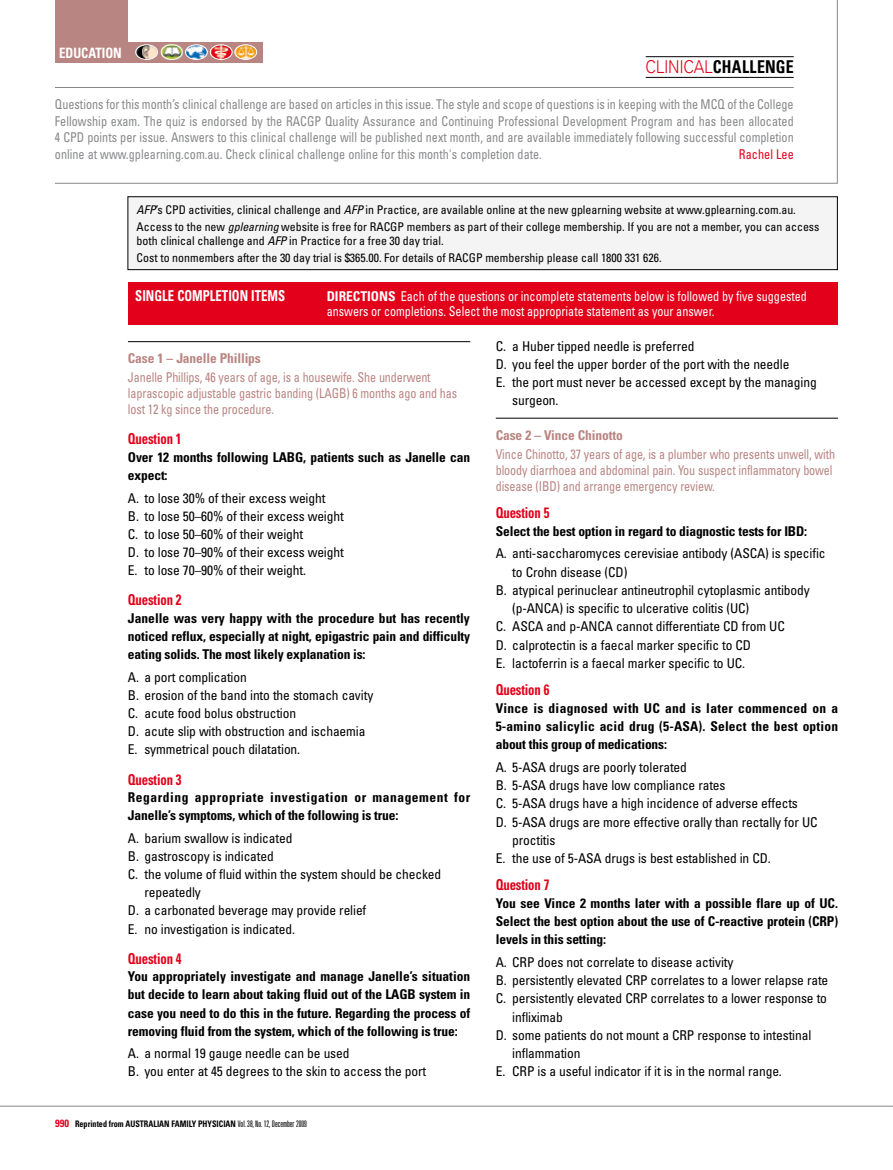
<style>
.page{position:relative;width:893px;height:1170px;background:#fff}
.page>*{position:absolute;margin:0;border:0;box-sizing:border-box;transform-origin:0 0}
.t1{font:700 condensed 17.7px "Univers LT";letter-spacing:.02em;color:#000;scale:.9 1}
.t2{font:700 condensed 15px "Univers LT";letter-spacing:-.01em;color:#e2001a;scale:.85 1}
.t3{font:700 condensed 15px "Univers LT";color:#fff;scale:.85 1}
.t4{font:700 condensed 14.25px "Univers LT";color:#fff;scale:.9 1}
.t5{font:condensed 13.5px/18.1px "Univers LT";letter-spacing:-.01em;color:#000}
.t6{font:700 condensed 13.5px/18.1px "Univers LT";letter-spacing:-.01em;color:#000;text-align:justify}
.t7{font:condensed 13.5px/16.5px "Univers LT";color:#87888a;text-align:justify;scale:.9 1}
.t8{font:condensed 13.5px/16px "Univers LT";letter-spacing:-.01em;color:#b98582;scale:.9 1}
.t9{font:condensed 13.5px/15.3px "Univers LT";color:#fff;scale:.9 1}
.t10{font:700 condensed 13.5px/18.1px "Univers LT";letter-spacing:.04em;color:#000}
.t11{font:700 condensed 13.5px "Univers LT";letter-spacing:-.01em;color:#b98582}
.t12{font:condensed 13.5px "Univers LT";letter-spacing:.005em;color:#e2001a;scale:.9 1}
.t13{font:700 condensed 13.5px "Univers LT";color:#fff}
.t14{font:condensed 12px/17.1px "Univers LT";color:#000}
.t15{font:700 condensed 9px "Univers LT";color:#000;scale:.9 1}
.s1{font-weight:300;font-stretch:normal;color:#e2001a}
.s2{font-style:italic}
.s3{font-weight:700}
.s4{font-size:10.5px;color:#e2001a}
.s5{font-weight:300;font-stretch:ultra-condensed}
</style>
<div class="page">
<hr style="left:0;top:1105px;width:893px;height:1px;background:#87888a">
<svg style="left:54px;top:0;width:784px;height:184px"></svg>
<hr style="left:646px;top:56px;width:148px;height:1px;background:#000">
<hr style="left:646px;top:77px;width:148px;height:1px;background:#000">
<div style="left:55px;top:0;width:72px;height:48px;background:#b98582"></div>
<div style="left:55px;top:43px;width:208px;height:20px;background:#b98582"></div>
<img style="left:135px;top:45px;width:23px;height:14px">
<div style="left:135px;top:45px;width:23px;height:15px;border:1px solid #fff;border-radius:50%"></div>
<img style="left:161px;top:45px;width:21px;height:14px">
<div style="left:161px;top:44px;width:22px;height:16px;border:1px solid #fff;border-radius:50%"></div>
<img style="left:185px;top:45px;width:22px;height:14px">
<div style="left:185px;top:45px;width:23px;height:15px;border:1px solid #fff;border-radius:50%"></div>
<img style="left:210px;top:45px;width:22px;height:15px">
<div style="left:210px;top:45px;width:22px;height:15px;border:1px solid #fff;border-radius:50%"></div>
<img style="left:234px;top:45px;width:23px;height:14px">
<div style="left:235px;top:44px;width:22px;height:16px;border:1px solid #fff;border-radius:50%"></div>
<hr style="left:55px;top:87px;width:739px;height:1px;background:#87888a">
<div style="left:128px;top:282px;width:710px;height:43px;background:#e2001a"></div>
<hr style="left:496px;top:418px;width:342px;height:1px;background:#000">
<hr style="left:128px;top:341px;width:342px;height:1px;background:#000">
<div style="left:128px;top:197px;width:709px;height:72px;background:#f4f4f5"></div>
<div style="left:128px;top:196px;width:710px;height:74px;border:1px solid #000"></div>
<p class="t4" style="left:59px;top:44px;width:66px">EDUCATION</p>
<h1 class="t1" style="left:646px;top:56px;width:166px"><span class="s1">CLINICAL</span>challenge</h1>
<p class="t7" style="left:55px;top:96px;width:822px">Questions for this month’s clinical challenge are based on articles in this issue. The style and scope of questions is in keeping with the MCQ of the College Fellowship exam. The quiz is endorsed by the RACGP Quality Assurance and Continuing Professional Development Program and has been allocated 4 CPD points per issue. Answers to this clinical challenge will be published next month, and are available immediately following successful completion online at www.gplearning.com.au. Check clinical challenge online for this month's completion date.</p>
<p class="t12" style="left:739px;top:145px;width:62px">Rachel Lee</p>
<p class="t14" style="left:137px;top:201px;width:684px"><span class="s2">AFP</span>’s CPD activities, clinical challenge and <span class="s2">AFP</span> in Practice, are available online at the new gplearning website at www.gplearning.com.au.<br>Access to the new <span class="s2">gplearning</span> website is free for RACGP members as part of their college membership. If you are not a member, you can access</p>
<p class="t14" style="left:137px;top:232px;width:527px">both clinical challenge and <span class="s2">AFP</span> in Practice for a free 30 day trial.<br>Cost to nonmembers after the 30 day trial is $365.00. For details of RACGP membership please call 1800 331 626.</p>
<p class="t3" style="left:135px;top:286px;width:9px">SINGLE</p>
<p class="t3" style="left:177px;top:286px;width:96px">COMPLETION ITEMS</p>
<p class="t13" style="left:327px;top:288px;width:27px">DIRECTI</p>
<p class="t9" style="left:327px;top:288px;width:535px;text-indent:44px"><span class="s3">ONS</span> Each of the questions or incomplete statements below is followed by five suggested answers or completions. Select the most appropriate statement as your answer.</p>
<p class="t5" style="left:496px;top:336px;width:200px">C. a Huber tipped needle is preferred</p>
<p class="t5" style="left:496px;top:355px;width:295px">D. you feel the upper border of the port with the needle</p>
<p class="t5" style="left:496px;top:373px;width:322px">E. the port must never be accessed except by the managing</p>
<p class="t5" style="left:512px;top:391px;width:48px">surgeon.</p>
<p class="t11" style="left:496px;top:426px;width:128px">Case 2 – Vince Chinotto</p>
<p class="t8" style="left:496px;top:446px;width:379px">Vince Chinotto, 37 years of age, is a plumber who presents unwell, with bloody diarrhoea and abdominal pain. You suspect inflammatory bowel disease (IBD) and arrange emergency review.</p>
<p class="t2" style="left:496px;top:503px;width:65px">Question 5</p>
<p class="t6" style="left:496px;top:522px;width:313px">Select the best option in regard to diagnostic tests for IBD:</p>
<p class="t5" style="left:496px;top:544px;width:331px">A. anti-saccharomyces cerevisiae antibody (ASCA) is specific</p>
<p class="t5" style="left:512px;top:562px;width:117px">to Crohn disease (CD)</p>
<p class="t5" style="left:496px;top:580px;width:315px">B. atypical perinuclear antineutrophil cytoplasmic antibody</p>
<p class="t5" style="left:512px;top:599px;width:239px">(p-ANCA) is specific to ulcerative colitis (UC)</p>
<p class="t5" style="left:496px;top:617px;width:291px">C. ASCA and p-ANCA cannot differentiate CD from UC</p>
<p class="t5" style="left:496px;top:635px;width:257px">D. calprotectin is a faecal marker specific to CD</p>
<p class="t5" style="left:496px;top:653px;width:251px">E. lactoferrin is a faecal marker specific to UC.</p>
<p class="t2" style="left:496px;top:680px;width:65px">Question 6</p>
<p class="t6" style="left:496px;top:698px;width:344px">Vince is diagnosed with UC and is later commenced on a 5-amino salicylic acid drug (5-ASA). Select the best option about this group of medications:</p>
<p class="t5" style="left:496px;top:757px;width:193px">A. 5-ASA drugs are poorly tolerated</p>
<p class="t5" style="left:496px;top:775px;width:231px">B. 5-ASA drugs have low compliance rates</p>
<p class="t5" style="left:496px;top:794px;width:304px">C. 5-ASA drugs have a high incidence of adverse effects</p>
<p class="t5" style="left:496px;top:812px;width:323px">D. 5-ASA drugs are more effective orally than rectally for UC</p>
<p class="t5" style="left:512px;top:830px;width:45px">proctitis</p>
<p class="t5" style="left:496px;top:848px;width:277px">E. the use of 5-ASA drugs is best established in CD.</p>
<p class="t2" style="left:496px;top:875px;width:65px">Question 7</p>
<p class="t6" style="left:496px;top:893px;width:344px">You see Vince 2 months later with a possible flare up of UC.<br>Select the best option about the use of C-reactive protein (CRP) levels in this setting:</p>
<p class="t5" style="left:496px;top:952px;width:239px">A. CRP does not correlate to disease activity</p>
<p class="t5" style="left:496px;top:970px;width:334px">B. persistently elevated CRP correlates to a lower relapse rate</p>
<p class="t5" style="left:496px;top:989px;width:333px">C. persistently elevated CRP correlates to a lower response to</p>
<p class="t5" style="left:512px;top:1007px;width:52px">infliximab</p>
<p class="t5" style="left:496px;top:1025px;width:317px">D. some patients do not mount a CRP response to intestinal</p>
<p class="t5" style="left:512px;top:1043px;width:70px">inflammation</p>
<p class="t5" style="left:496px;top:1062px;width:288px">E. CRP is a useful indicator if it is in the normal range.</p>
<p class="t11" style="left:128px;top:350px;width:134px">Case 1 – Janelle Phillips</p>
<p class="t8" style="left:128px;top:369px;width:367px">Janelle Phillips, 46 years of age, is a housewife. She underwent laprascopic adjustable gastric banding (LAGB) 6 months ago and has lost 12 kg since the procedure.</p>
<p class="t2" style="left:128px;top:430px;width:65px">Question 1</p>
<p class="t6" style="left:128px;top:448px;width:344px">Over 12 months following LABG, patients such as Janelle can expect:</p>
<p class="t5" style="left:128px;top:488px;width:217px">A. to lose 30% of their excess weight<br>B. to lose 50–60% of their excess weight C. to lose 50–60% of their weight<br>D. to lose 70–90% of their excess weight E. to lose 70–90% of their weight.</p>
<p class="t2" style="left:128px;top:591px;width:65px">Question 2</p>
<p class="t6" style="left:128px;top:609px;width:344px">Janelle was very happy with the procedure but has recently noticed reflux, especially at night, epigastric pain and difficulty eating solids. The most likely explanation is:</p>
<p class="t5" style="left:128px;top:667px;width:247px">A. a port complication<br>B. erosion of the band into the stomach cavity C. acute food bolus obstruction<br>D. acute slip with obstruction and ischaemia E. symmetrical pouch dilatation.</p>
<p class="t2" style="left:128px;top:770px;width:65px">Question 3</p>
<p class="t10" style="left:128px;top:788px;width:344px">Regarding appropriate investigation or management for<br>Janelle’s symptoms, which of the following is true:</p>
<p class="t5" style="left:128px;top:828px;width:166px">A. barium swallow is indicated</p>
<p class="t5" style="left:128px;top:846px;width:147px">B. gastroscopy is indicated</p>
<p class="t5" style="left:128px;top:864px;width:315px">C. the volume of fluid within the system should be checked</p>
<p class="t5" style="left:144px;top:883px;width:58px">repeatedly</p>
<p class="t5" style="left:128px;top:901px;width:240px">D. a carbonated beverage may provide relief</p>
<p class="t5" style="left:128px;top:919px;width:169px">E. no investigation is indicated.</p>
<p class="t2" style="left:128px;top:949px;width:65px">Question 4</p>
<p class="t6" style="left:128px;top:967px;width:344px">You appropriately investigate and manage Janelle’s situation but decide to learn about taking fluid out of the LAGB system in case you need to do this in the future. Regarding the process of removing fluid from the system, which of the following is true:</p>
<p class="t5" style="left:128px;top:1044px;width:300px">A. a normal 19 gauge needle can be used<br>B. you enter at 45 degrees to the skin to access the port</p>
<p class="t15" style="left:55px;top:1118px;width:281px"><span class="s4">990</span> Reprinted from Australian Family Physician <span class="s5">Vol. 38, No. 12, December 2009</span></p>
</div>
